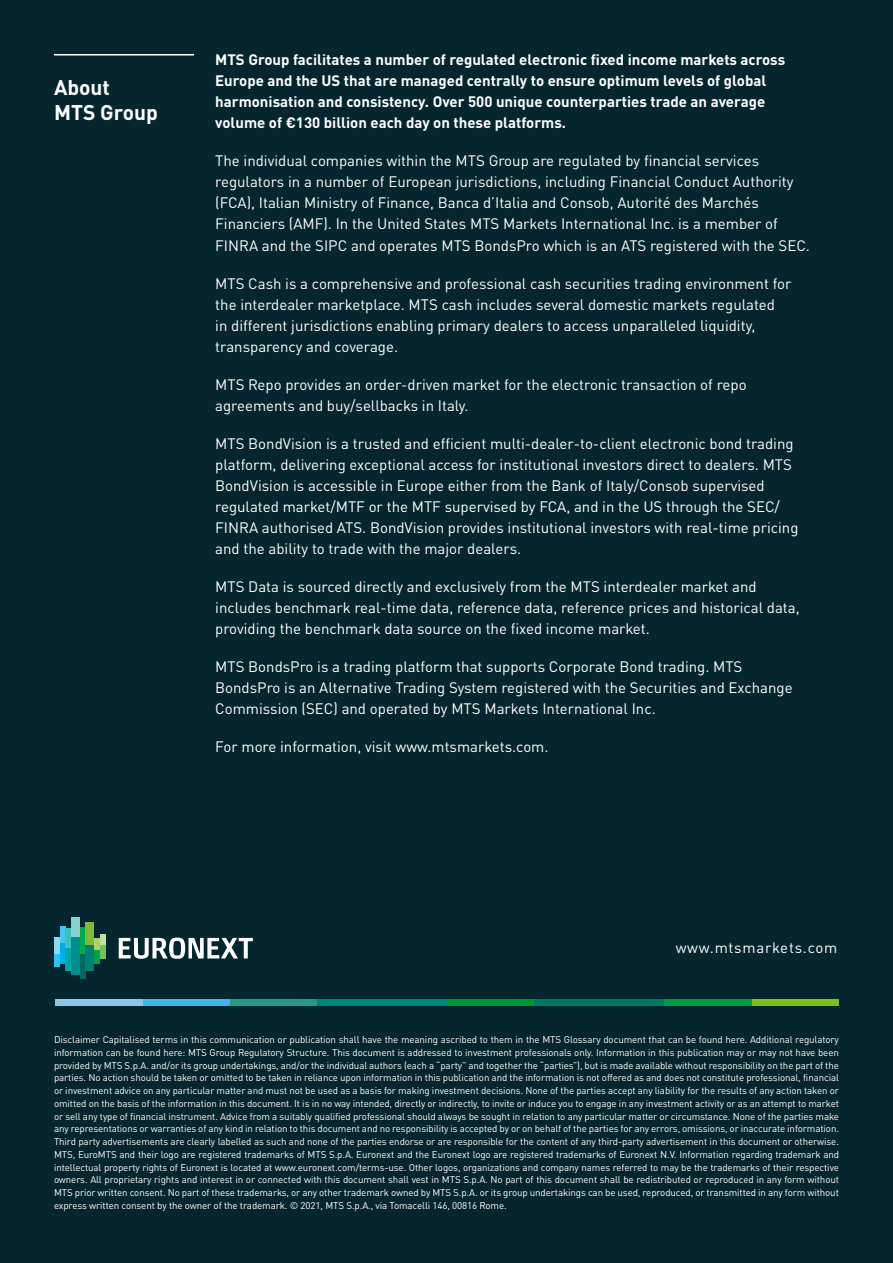
<style>
.page{position:relative;width:893px;height:1263px;background:#05262e}
.page>*{position:absolute;margin:0;border:0;box-sizing:border-box;transform-origin:0 0}
.Subtitle{font:700 21px "DIN Pro";color:#fff}
.Body_Text{font:15px/21px "DIN Pro";color:#fff}
.Sub_Headding{font:15px/21px "DIN Pro";color:#fff}
.Body_Text-2{font:700 15px/21px "DIN Pro";color:#fff}
.Body_Text-3{font:15px "DIN Pro";letter-spacing:.05em;color:#fff}
.Disclaimer_Legal{font:9.75px/12.8px "DIN Pro";letter-spacing:-.01em;color:#fff;text-align:justify}
</style>
<div class="page">
<hr style="left:54px;top:54px;width:140px;height:2px;background:#fff">
<svg style="left:119px;top:937px;width:134px;height:22px"></svg>
<div style="left:54px;top:938px;width:6px;height:16px;background:#8dd7f7"></div>
<div style="left:54px;top:954px;width:6px;height:13px;background:#2bc4f3"></div>
<div style="left:60px;top:926px;width:5px;height:17px;background:#40c7f4"></div>
<div style="left:60px;top:943px;width:5px;height:21px;background:#00aeef"></div>
<div style="left:65px;top:929px;width:6px;height:19px;background:#3dbfbd"></div>
<div style="left:65px;top:948px;width:6px;height:22px;background:#00a7a6"></div>
<div style="left:71px;top:917px;width:9px;height:21px;background:#87d0ce"></div>
<div style="left:71px;top:938px;width:9px;height:37px;background:#008f8e"></div>
<div style="left:80px;top:927px;width:5px;height:27px;background:#00a94d"></div>
<div style="left:80px;top:954px;width:5px;height:25px;background:#006864"></div>
<div style="left:85px;top:922px;width:9px;height:24px;background:#7ebb3d"></div>
<div style="left:85px;top:946px;width:9px;height:25px;background:#008071"></div>
<div style="left:94px;top:938px;width:6px;height:12px;background:#acd369"></div>
<div style="left:94px;top:950px;width:6px;height:14px;background:#00a24b"></div>
<div style="left:100px;top:934px;width:5px;height:12px;background:#c1dea4"></div>
<div style="left:100px;top:946px;width:5px;height:13px;background:#72c15b"></div>
<div style="left:533px;top:999px;width:132px;height:6px;background:#007863"></div>
<div style="left:446px;top:999px;width:87px;height:6px;background:#009638"></div>
<div style="left:317px;top:999px;width:129px;height:6px;background:#00857d"></div>
<div style="left:230px;top:999px;width:87px;height:6px;background:#26998a"></div>
<div style="left:143px;top:999px;width:87px;height:6px;background:#40b5e6"></div>
<div style="left:56px;top:999px;width:87px;height:6px;background:#8cc7e8"></div>
<div style="left:752px;top:999px;width:87px;height:6px;background:#78bf21"></div>
<div style="left:665px;top:999px;width:87px;height:6px;background:#009945"></div>
<p class="Subtitle" style="left:54px;top:69px;width:57px">About</p>
<p class="Subtitle" style="left:54px;top:95px;width:106px">MTS Group</p>
<p class="Body_Text-2" style="left:215px;top:48px;width:571px">MTS Group facilitates a number of regulated electronic fixed income markets across Europe and the US that are managed centrally to ensure optimum levels of global harmonisation and consistency. Over 500 unique counterparties trade an average volume of €130 billion each day on these platforms.</p>
<p class="Sub_Headding" style="left:215px;top:149px;width:596px">The individual companies within the MTS Group are regulated by financial services regulators in a number of European jurisdictions, including Financial Conduct Authority (FCA), Italian Ministry of Finance, Banca d’Italia and Consob, Autorité des Marchés Financiers (AMF). In the United States MTS Markets International Inc. is a member of FINRA and the SIPC and operates MTS BondsPro which is an ATS registered with the SEC.</p>
<p class="Body_Text" style="left:215px;top:271px;width:578px">MTS Cash is a comprehensive and professional cash securities trading environment for the interdealer marketplace. MTS cash includes several domestic markets regulated<br>in different jurisdictions enabling primary dealers to access unparalleled liquidity, transparency and coverage.</p>
<p class="Body_Text" style="left:215px;top:372px;width:533px">MTS Repo provides an order-driven market for the electronic transaction of repo agreements and buy/sellbacks in Italy.</p>
<p class="Body_Text" style="left:215px;top:431px;width:585px">MTS BondVision is a trusted and efficient multi-dealer-to-client electronic bond trading platform, delivering exceptional access for institutional investors direct to dealers. MTS BondVision is accessible in Europe either from the Bank of Italy/Consob supervised regulated market/MTF or the MTF supervised by FCA, and in the US through the SEC/ FINRA authorised ATS. BondVision provides institutional investors with real-time pricing and the ability to trade with the major dealers.</p>
<p class="Body_Text" style="left:215px;top:574px;width:586px">MTS Data is sourced directly and exclusively from the MTS interdealer market and includes benchmark real-time data, reference data, reference prices and historical data, providing the benchmark data source on the fixed income market.</p>
<p class="Body_Text" style="left:215px;top:654px;width:579px">MTS BondsPro is a trading platform that supports Corporate Bond trading. MTS<br>BondsPro is an Alternative Trading System registered with the Securities and Exchange<br>Commission (SEC) and operated by MTS Markets International Inc.</p>
<p class="Body_Text" style="left:215px;top:734px;width:335px">For more information, visit www.mtsmarkets.com.</p>
<p class="Body_Text-3" style="left:676px;top:935px;width:163px">www.mtsmarkets.com</p>
<p class="Disclaimer_Legal" style="left:54px;top:1032px;width:787px">Disclaimer Capitalised terms in this communication or publication shall have the meaning ascribed to them in the MTS Glossary document that can be found here. Additional regulatory information can be found here: MTS Group Regulatory Structure. This document is addressed to investment professionals only. Information in this publication may or may not have been provided by MTS S.p.A. and/or its group undertakings, and/or the individual authors (each a “party” and together the “parties”), but is made available without responsibility on the part of the parties. No action should be taken or omitted to be taken in reliance upon information in this publication and the information is not offered as and does not constitute professional, financial or investment advice on any particular matter and must not be used as a basis for making investment decisions. None of the parties accept any liability for the results of any action taken or omitted on the basis of the information in this document. It is in no way intended, directly or indirectly, to invite or induce you to engage in any investment activity or as an attempt to market or sell any type of financial instrument. Advice from a suitably qualified professional should always be sought in relation to any particular matter or circumstance. None of the parties make any representations or warranties of any kind in relation to this document and no responsibility is accepted by or on behalf of the parties for any errors, omissions, or inaccurate information.<br>Third party advertisements are clearly labelled as such and none of the parties endorse or are responsible for the content of any third-party advertisement in this document or otherwise.<br>MTS, EuroMTS and their logo are registered trademarks of MTS S.p.A. Euronext and the Euronext logo are registered trademarks of Euronext N.V. Information regarding trademark and intellectual property rights of Euronext is located at www.euronext.com/terms-use. Other logos, organizations and company names referred to may be the trademarks of their respective owners. All proprietary rights and interest in or connected with this document shall vest in MTS S.p.A. No part of this document shall be redistributed or reproduced in any form without MTS prior written consent. No part of these trademarks, or any other trademark owned by MTS S.p.A. or its group undertakings can be used, reproduced, or transmitted in any form without express written consent by the owner of the trademark. © 2021, MTS S.p.A., via Tomacelli 146, 00816 Rome.</p>
</div>
